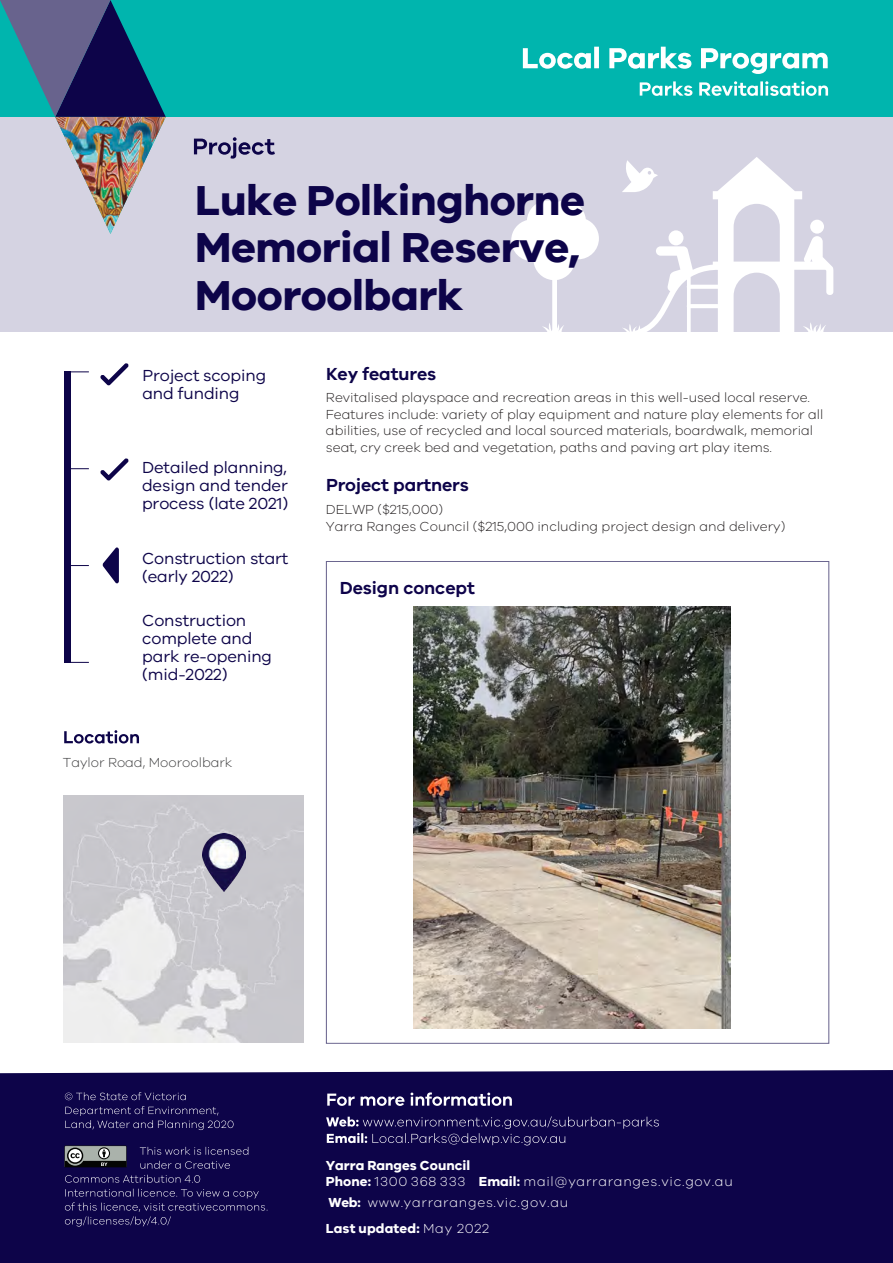
<style>
.page{position:relative;width:893px;height:1263px;background:#fff}
.page>*{position:absolute;margin:0;border:0;box-sizing:border-box;transform-origin:0 0}
.t1{font:700 43.2px/47.1px "VIC";letter-spacing:-.01em;color:#0d0449;text-align:justify}
.t2{font:600 18px "VIC";letter-spacing:-.01em;color:#0d0449}
.t3{font:600 18px "VIC";letter-spacing:-.005em;color:#0e034a}
.t4{font:16.5px/18px "VIC";letter-spacing:-.005em;color:#0d0449}
.t5{font:16.5px/18px "VIC";letter-spacing:-.005em;color:#0d0449}
.t6{font:300 13.5px/16.5px "VIC";color:#231f20}
.t7{font:300 13.5px/16.5px "VIC";letter-spacing:.055em;color:#fff}
.t8{font:300 13.5px "VIC";color:#3e3e3f}
.s1{font-style:inherit}
.s2{color:#0e034a}
.s3{font-weight:700}
</style>
<div class="page">
<img style="left:63px;top:795px;width:241px;height:247px">
<img style="left:203px;top:834px;width:43px;height:58px">
<div style="left:0;top:117px;width:893px;height:215px;background:#d5d3e2"></div>
<div style="left:0;top:0;width:893px;height:117px;background:#00b5ae"></div>
<svg style="left:0;top:0;width:166px;height:117px"></svg>
<img style="left:55px;top:117px;width:111px;height:117px">
<svg style="left:640px;top:81px;width:188px;height:15px"></svg>
<svg style="left:523px;top:47px;width:305px;height:27px"></svg>
<svg style="left:511px;top:157px;width:322px;height:175px"></svg>
<svg style="left:194px;top:137px;width:81px;height:22px"></svg>
<div style="left:0;top:1070px;width:893px;height:193px;background:#0d0449"></div>
<svg style="left:64px;top:730px;width:75px;height:13px"></svg>
<div style="left:64px;top:371px;width:7px;height:291px;background:#0d0449"></div>
<svg style="left:64px;top:662px;width:25px;height:1px"></svg>
<svg style="left:71px;top:565px;width:18px;height:1px"></svg>
<svg style="left:71px;top:468px;width:18px;height:1px"></svg>
<svg style="left:71px;top:371px;width:18px;height:1px"></svg>
<svg style="left:326px;top:1116px;width:333px;height:29px;background:#271f5d"></svg>
<svg style="left:327px;top:1092px;width:185px;height:14px"></svg>
<svg style="left:65px;top:1189px;width:202px;height:37px;background:#1f1757"></svg>
<svg style="left:65px;top:1106px;width:169px;height:24px;background:#241c5a"></svg>
<svg style="left:65px;top:1092px;width:121px;height:8px"></svg>
<svg style="left:64px;top:1145px;width:184px;height:38px;background:#2e285b"></svg>
<svg style="left:100px;top:363px;width:29px;height:22px"></svg>
<svg style="left:102px;top:547px;width:17px;height:36px"></svg>
<svg style="left:100px;top:458px;width:29px;height:22px"></svg>
<img style="left:414px;top:606px;width:316px;height:422px">
<h1 class="t1" style="left:195px;top:176px;width:391px">Luke Polkinghorne Memorial Reserve, Mooroolbark</h1>
<p class="t4" style="left:142px;top:366px;width:125px">Project scoping and funding</p>
<p class="t4" style="left:142px;top:458px;width:148px;text-align:justify">Detailed planning, design and tender process (<span class="s1">late</span> 2021)</p>
<p class="t4" style="left:142px;top:549px;width:148px">Construction start (early 2022)</p>
<p class="t5" style="left:142px;top:611px;width:131px">Construction complete and park re-opening <span class="s1">(mid</span>-<span class="s1">2022)</span></p>
<p class="t8" style="left:63px;top:754px;width:171px">Taylor Road, Mooroolbark</p>
<h2 class="t2" style="left:326px;top:363px;width:112px">Key features</h2>
<p class="t6" style="left:326px;top:389px;width:499px">Revitalised playspace and recreation areas in this well-used local reserve.<br>Features include: variety of play equipment and nature play elements for all abilities, use of recycled and local sourced materials, boardwalk, memorial seat, cry creek bed and vegetation, paths and paving art play items.</p>
<h2 class="t2" style="left:326px;top:474px;width:144px">Project <span class="s2">partn</span>ers</h2>
<p class="t6" style="left:326px;top:501px;width:461px">DELWP ($215,000)<br>Yarra Ranges Council ($215,000 including project design and delivery)</p>
<h2 class="t3" style="left:340px;top:577px;width:136px">Design concept</h2>
<p class="t7" style="left:326px;top:1156px;width:409px"><span class="s3">Yarra Ranges Council<br></span><span class="s3">Phone:</span> 1300 368 333 <span class="s3">Email:</span> mail@yarraranges.vic.gov.au</p>
<p class="t7" style="left:326px;top:1190px;width:244px;line-height:25.2px"><span class="s3">Web:</span> www.yarraranges.vic.gov.au<br><span class="s3">Last updated:</span> May 2022</p>
</div>
